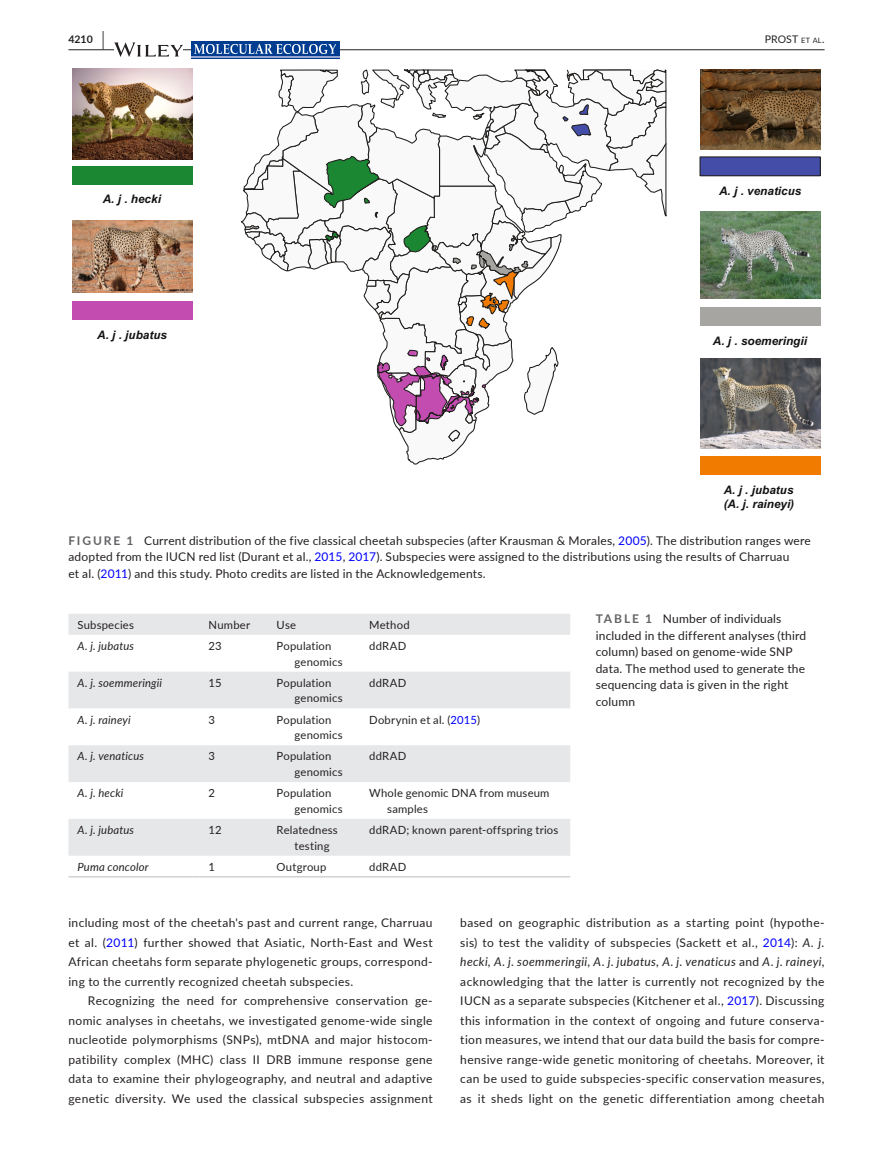
<style>
.page{position:relative;width:893px;height:1174px;background:#fff}
.page>*{position:absolute;margin:0;border:0;box-sizing:border-box;transform-origin:0 0}
.t1{font:12px/19.5px "Lato";letter-spacing:.015em;color:#231f20;text-align:justify}
.t2{font:italic 700 11.7px/14.1px "Arial";color:#121212}
.t3{font:11.25px/15.8px "Lato";letter-spacing:.02em;color:#231f20}
.t4{font:italic 11.25px "Lato";letter-spacing:.015em;color:#231f20}
.t5{font:10.5px "Lato";letter-spacing:.01em;color:#231f20}
.t6{font:700 10.5px "Lato";color:#231f20}
.s1{font-size:19.5px}
.s2{font-size:7.35px}
.s3{font-weight:700;color:#636366}
.s4{color:#00f}
.s5{font-style:italic}
</style>
<div class="page">
<hr style="left:68px;top:49px;width:756px;height:1px;background:#231f20">
<svg style="left:114px;top:42px;width:69px;height:15px"></svg>
<svg style="left:191px;top:41px;width:148px;height:15px"></svg>
<img style="left:194px;top:45px;width:142px;height:8px">
<hr style="left:191px;top:56px;width:148px;height:2px;background:#96a6d0">
<svg style="left:241px;top:69px;width:426px;height:396px"></svg>
<img style="left:72px;top:69px;width:121px;height:90px">
<div style="left:72px;top:166px;width:121px;height:18px;background:#1b8732"></div>
<img style="left:700px;top:69px;width:120px;height:80px">
<div style="left:700px;top:157px;width:120px;height:19px;background:#444da8"></div>
<div style="left:699px;top:156px;width:122px;height:20px;border:1px solid #201e1c"></div>
<img style="left:700px;top:212px;width:120px;height:87px">
<div style="left:700px;top:307px;width:120px;height:19px;background:#a6a5a1"></div>
<img style="left:72px;top:221px;width:120px;height:71px">
<div style="left:72px;top:301px;width:121px;height:19px;background:#c24caf"></div>
<img style="left:700px;top:359px;width:120px;height:89px">
<div style="left:700px;top:456px;width:120px;height:19px;background:#f07b00"></div>
<svg style="left:68px;top:614px;width:502px;height:241px;fill:#e6e7e9"></svg>
<hr style="left:68px;top:876px;width:132px;height:1px;background:#d1d2d4">
<hr style="left:200px;top:876px;width:68px;height:1px;background:#d1d2d4">
<hr style="left:268px;top:876px;width:92px;height:1px;background:#d1d2d4">
<hr style="left:360px;top:876px;width:210px;height:1px;background:#d1d2d4">
<p class="t6" style="left:68px;top:31px;width:37px">4210 <span class="s1">|</span></p>
<p class="t5" style="left:765px;top:31px;width:61px">PROST <span class="s2">et al</span>.</p>
<p class="t2" style="left:103px;top:193px;width:60px">A. j . hecki</p>
<p class="t2" style="left:97px;top:328px;width:71px">A. j . jubatus</p>
<p class="t2" style="left:719px;top:184px;width:84px">A. j . venaticus</p>
<p class="t2" style="left:713px;top:334px;width:95px">A. j . soemeringii</p>
<p class="t2" style="left:724px;top:483px;width:72px">A. j . jubatus (A. j. raineyi)</p>
<p class="t1" style="left:68px;top:531px;width:744px;line-height:16.5px;text-align:left"><span class="s3">FIGURE 1</span> Current distribution of the five classical cheetah subspecies (after Krausman &amp; Morales, <span class="s4">2005</span>). The distribution ranges were adopted from the IUCN red list (Durant et al., <span class="s4">2015</span>, <span class="s4">2017</span>). Subspecies were assigned to the distributions using the results of Charruau<br>et al. (<span class="s4">2011</span>) and this study. Photo credits are listed in the Acknowledgements.</p>
<p class="t3" style="left:77px;top:616px;width:58px">Subspecies</p>
<p class="t3" style="left:209px;top:616px;width:43px">Number</p>
<p class="t3" style="left:277px;top:616px;width:21px">Use</p>
<p class="t3" style="left:369px;top:616px;width:42px">Method</p>
<p class="t4" style="left:77px;top:638px;width:58px">A. j. jubatus</p>
<p class="t3" style="left:209px;top:637px;width:15px">23</p>
<p class="t3" style="left:295px;top:637px;width:50px;text-indent:-18px">Population genomics</p>
<p class="t3" style="left:369px;top:637px;width:39px">ddRAD</p>
<p class="t4" style="left:77px;top:674px;width:86px">A. j. soemmeringii</p>
<p class="t3" style="left:209px;top:674px;width:15px">15</p>
<p class="t3" style="left:295px;top:674px;width:50px;text-indent:-18px">Population genomics</p>
<p class="t3" style="left:369px;top:674px;width:39px">ddRAD</p>
<p class="t4" style="left:77px;top:711px;width:55px">A. j. raineyi</p>
<p class="t3" style="left:209px;top:711px;width:8px">3</p>
<p class="t3" style="left:295px;top:711px;width:50px;text-indent:-18px">Population genomics</p>
<p class="t3" style="left:369px;top:711px;width:112px">Dobrynin et al. (<span class="s4">2015</span>)</p>
<p class="t4" style="left:77px;top:748px;width:68px">A. j. venaticus</p>
<p class="t3" style="left:209px;top:748px;width:8px">3</p>
<p class="t3" style="left:295px;top:748px;width:50px;text-indent:-18px">Population genomics</p>
<p class="t3" style="left:369px;top:748px;width:39px">ddRAD</p>
<p class="t4" style="left:77px;top:785px;width:48px">A. j. hecki</p>
<p class="t3" style="left:209px;top:784px;width:8px">2</p>
<p class="t3" style="left:295px;top:784px;width:50px;text-indent:-18px">Population genomics</p>
<p class="t3" style="left:387px;top:784px;width:164px;text-indent:-18px">Whole genomic DNA from museum samples</p>
<p class="t4" style="left:77px;top:822px;width:58px">A. j. jubatus</p>
<p class="t3" style="left:209px;top:821px;width:15px">12</p>
<p class="t3" style="left:295px;top:821px;width:45px;text-indent:-18px">Relatedness testing</p>
<p class="t3" style="left:369px;top:821px;width:191px">ddRAD; known parent-offspring trios</p>
<p class="t4" style="left:77px;top:858px;width:73px">Puma concolor</p>
<p class="t3" style="left:209px;top:858px;width:8px">1</p>
<p class="t3" style="left:277px;top:858px;width:51px">Outgroup</p>
<p class="t3" style="left:369px;top:858px;width:39px">ddRAD</p>
<p class="t1" style="left:596px;top:610px;width:212px;line-height:16.5px;text-align:left"><span class="s3">TABLE 1</span> Number of individuals included in the different analyses (third column) based on genome-wide SNP data. The method used to generate the sequencing data is given in the right column</p>
<p class="t1" style="left:68px;top:912px;width:366px">including most of the cheetah's past and current range, Charruau et al. (<span class="s4">2011</span>) further showed that Asiatic, North-East and West African cheetahs form separate phylogenetic groups, correspond&shy;ing to the currently recognized cheetah subspecies.</p>
<p class="t1" style="left:68px;top:990px;width:366px;text-indent:20px">Recognizing the need for comprehensive conservation ge&shy;nomic analyses in cheetahs, we investigated genome-wide single nucleotide polymorphisms (SNPs), mtDNA and major histocom&shy;patibility complex (MHC) class II DRB immune response gene data to examine their phylogeography, and neutral and adaptive genetic diversity. We used the classical subspecies assignment</p>
<p class="t1" style="left:460px;top:912px;width:366px">based on geographic distribution as a starting point (hypothe&shy;sis) to test the validity of subspecies (Sackett et al., <span class="s4">2014</span>): <span class="s5">A. j. hecki</span>, <span class="s5">A. j. soemmeringii</span>, <span class="s5">A. j. jubatus, A. j. venaticus</span> and <span class="s5">A. j. raineyi</span>, acknowledging that the latter is currently not recognized by the IUCN as a separate subspecies (Kitchener et al., <span class="s4">2017</span>). Discussing this information in the context of ongoing and future conserva&shy;tion measures, we intend that our data build the basis for compre&shy;hensive range-wide genetic monitoring of cheetahs. Moreover, it can be used to guide subspecies-specific conservation measures, as it sheds light on the genetic differentiation among cheetah</p>
</div>
